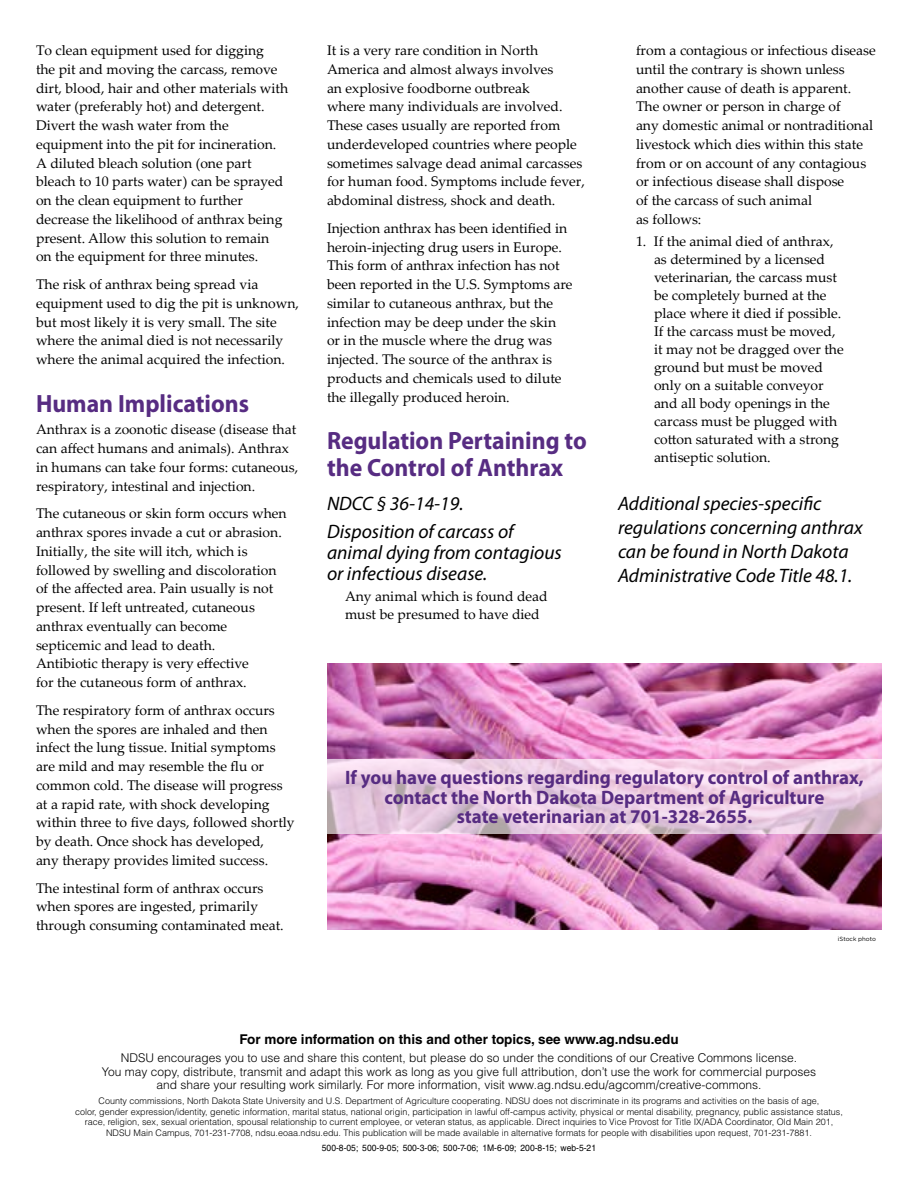
<style>
.page{position:relative;width:918px;height:1188px;background:#fff}
.page>*{position:absolute;margin:0;border:0;box-sizing:border-box;transform-origin:0 0}
.t1{font:700 25.05px/26.7px "Myriad Pro";color:#572c82;scale:.95 1}
.t2{font:italic 19.5px/24px "Myriad Pro";color:#000}
.t3{font:700 19.5px/19.5px "Myriad Pro";color:#572c82;text-align:center}
.t4{font:13.95px/18.8px "Palatino Linotype";color:#000}
.t5{font:700 13.5px "Helvetica LT Std";color:#000}
.t6{font:300 12px/13.5px "Helvetica LT Std";color:#000;text-align:center}
.t7{font:300 9px/10.5px "Helvetica LT Std";color:#000;text-align:center}
.t8{font:9px "Helvetica LT Std";color:#000;scale:.95 1}
.t9{font:6px "Gotham";color:#000}
</style>
<div class="page">
<img style="left:327px;top:663px;width:555px;height:267px">
<p class="t4" style="left:36px;top:41px;width:254px">To clean equipment used for digging<br>the pit and moving the carcass, remove dirt, blood, hair and other materials with water (preferably hot) and detergent.<br>Divert the wash water from the equipment into the pit for incineration.<br>A diluted bleach solution (one part bleach to 10 parts water) can be sprayed on the clean equipment to further decrease the likelihood of anthrax being present. Allow this solution to remain on the equipment for three minutes.</p>
<p class="t4" style="left:36px;top:275px;width:265px">The risk of anthrax being spread via equipment used to dig the pit is unknown, but most likely it is very small. The site where the animal died is not necessarily where the animal acquired the infection.</p>
<h1 class="t1" style="left:36px;top:389px;width:226px">Human Implications</h1>
<p class="t4" style="left:36px;top:420px;width:264px">Anthrax is a zoonotic disease (disease that can affect humans and animals). Anthrax in humans can take four forms: cutaneous, respiratory, intestinal and injection.</p>
<p class="t4" style="left:36px;top:504px;width:252px">The cutaneous or skin form occurs when anthrax spores invade a cut or abrasion.<br>Initially, the site will itch, which is followed by swelling and discoloration of the affected area. Pain usually is not present. If left untreated, cutaneous anthrax eventually can become septicemic and lead to death.<br>Antibiotic therapy is very effective<br>for the cutaneous form of anthrax.</p>
<p class="t4" style="left:36px;top:700px;width:260px">The respiratory form of anthrax occurs when the spores are inhaled and then infect the lung tissue. Initial symptoms are mild and may resemble the flu or common cold. The disease will progress at a rapid rate, with shock developing within three to five days, followed shortly by death. Once shock has developed,<br>any therapy provides limited success.</p>
<p class="t4" style="left:36px;top:878px;width:249px">The intestinal form of anthrax occurs when spores are ingested, primarily through consuming contaminated meat.</p>
<p class="t4" style="left:327px;top:41px;width:259px">It is a very rare condition in North America and almost always involves<br>an explosive foodborne outbreak<br>where many individuals are involved.<br>These cases usually are reported from underdeveloped countries where people sometimes salvage dead animal carcasses for human food. Symptoms include fever, abdominal distress, shock and death.</p>
<p class="t4" style="left:327px;top:218px;width:247px">Injection anthrax has been identified in heroin-injecting drug users in Europe.<br>This form of anthrax infection has not been reported in the U.S. Symptoms are similar to cutaneous anthrax, but the infection may be deep under the skin or in the muscle where the drug was injected. The source of the anthrax is products and chemicals used to dilute the illegally produced heroin.</p>
<h1 class="t1" style="left:327px;top:427px;width:275px">Regulation Pertaining to the Control of Anthrax</h1>
<h2 class="t2" style="left:327px;top:489px;width:188px;line-height:27.8px">NDCC § 36-14-19.<br>Disposition of carcass of</h2>
<h2 class="t2" style="left:327px;top:541px;width:236px;line-height:21px">animal dying from contagious or infectious disease.</h2>
<p class="t4" style="left:345px;top:586px;width:204px">Any animal which is found dead must be presumed to have died</p>
<p class="t4" style="left:636px;top:41px;width:241px">from a contagious or infectious disease until the contrary is shown unless another cause of death is apparent.<br>The owner or person in charge of<br>any domestic animal or nontraditional livestock which dies within this state from or on account of any contagious or infectious disease shall dispose<br>of the carcass of such animal<br>as follows:</p>
<p class="t4" style="left:654px;top:232px;width:191px;line-height:18px;text-indent:-18px">1. If the animal died of anthrax, as determined by a licensed veterinarian, the carcass must be completely burned at the place where it died if possible.<br>If the carcass must be moved, it may not be dragged over the ground but must be moved only on a suitable conveyor and all body openings in the carcass must be plugged with cotton saturated with a strong antiseptic solution.</p>
<h2 class="t2" style="left:618px;top:492px;width:246px">Additional species-specific regulations concerning anthrax can be found in North Dakota<br>Administrative Code Title 48.1.</h2>
<h2 class="t3" style="left:345px;top:767px;width:520px">If you have questions regarding regulatory control of anthrax, contact the North Dakota Department of Agriculture<br>state veterinarian at 701-328-2655.</h2>
<p class="t9" style="left:838px;top:935px;width:40px">iStock photo</p>
<p class="t5" style="left:239px;top:1031px;width:441px">For more information on this and other topics, see www.ag.ndsu.edu</p>
<p class="t6" style="left:102px;top:1051px;width:716px">NDSU encourages you to use and share this content, but please do so under the conditions of our Creative Commons license.<br>You may copy, distribute, transmit and adapt this work as long as you give full attribution, don’t use the work for commercial purposes and share your resulting work similarly. For more information, visit www.ag.ndsu.edu/agcomm/creative-commons.</p>
<p class="t7" style="left:75px;top:1096px;width:769px">County commissions, North Dakota State University and U.S. Department of Agriculture cooperating. NDSU does not discriminate in its programs and activities on the basis of age,<br>color, gender expression/identity, genetic information, marital status, national origin, participation in lawful off-campus activity, physical or mental disability, pregnancy, public assistance status, race, religion, sex, sexual orientation, spousal relationship to current employee, or veteran status, as applicable. Direct inquiries to Vice Provost for Title IX/ADA Coordinator, Old Main 201, NDSU Main Campus, 701-231-7708, ndsu.eoaa.ndsu.edu. This publication will be made available in alternative formats for people with disabilities upon request, 701-231-7881.</p>
<p class="t8" style="left:322px;top:1142px;width:290px">500-8-05; 500-9-05; 500-3-06; 500-7-06; 1M-6-09; 200-8-15; web-5-21</p>
</div>
